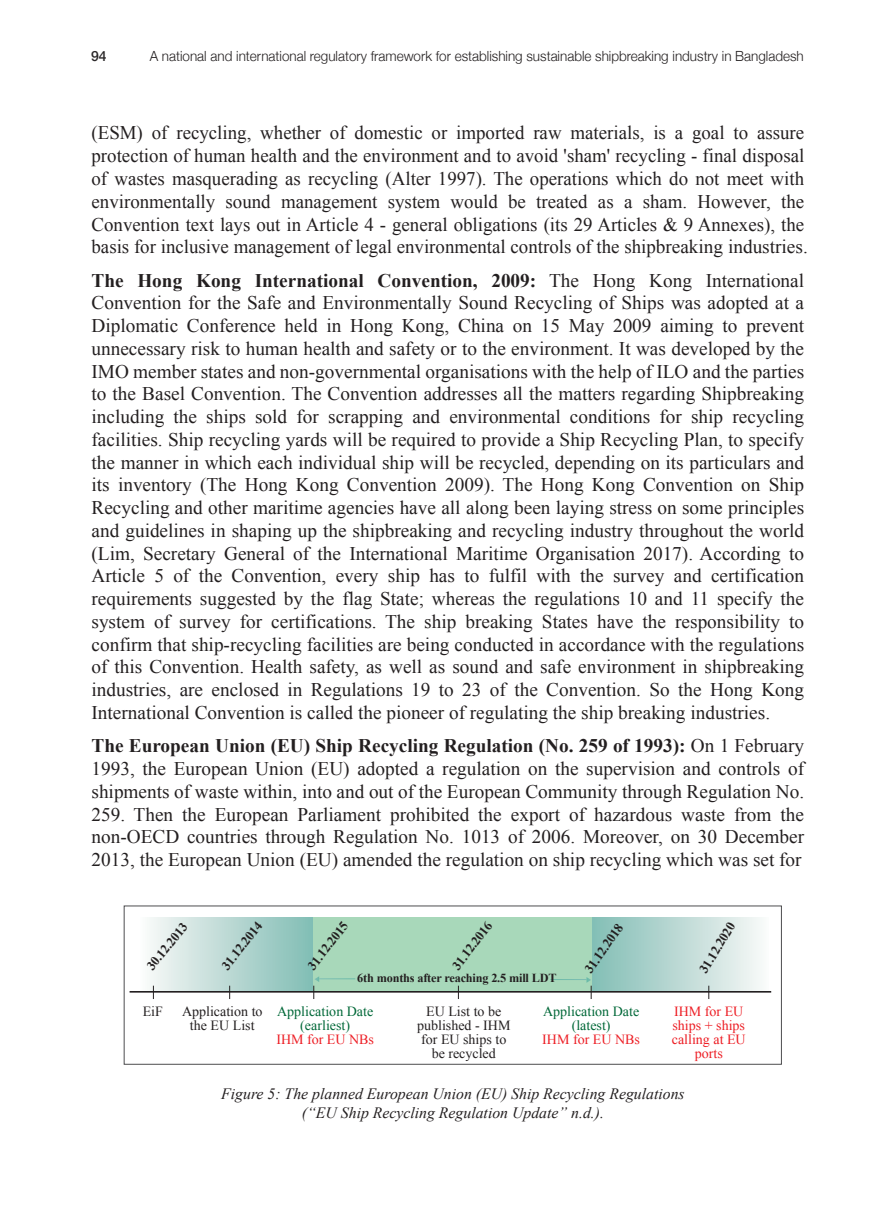
<style>
.page{position:relative;width:883px;height:1229px;background:#fff}
.page>*{position:absolute;margin:0;border:0;box-sizing:border-box;transform-origin:0 0}
.t1{font:19.25px/22.8px "Times New Roman";color:#231f20;text-align:justify}
.t2{font:italic 15.75px/18.4px "Times New Roman";color:#231f20;text-align:center}
.t3{font:300 14px "Helvetica Neue";color:#231f20;scale:.96 1}
.t4{font:14px/14px "Times New Roman";color:#231f20;text-align:center}
.t5{font:14px/14px "Times New Roman";color:#ed1d24;text-align:center}
.t6{font:14px/14px "Times New Roman";color:#006838;text-align:center}
.t7{font:500 14px "Helvetica Neue";color:#2a2728}
.t8{font:700 12.95px "Times New Roman";color:#231f20}
.t9{font:700 12.25px "Times New Roman";letter-spacing:-.015em;color:#231f20}
.s1{font-weight:700}
</style>
<div class="page">
<div style="left:138px;top:917px;width:176px;height:75px;background:linear-gradient(to right,#fcfbfa,#80bcb3)"></div>
<div style="left:314px;top:917px;width:278px;height:75px;background:#a8d8ba"></div>
<div style="left:592px;top:917px;width:176px;height:75px;background:linear-gradient(to right,#82bdb4,#f8f9f8)"></div>
<hr style="left:129px;top:991px;width:641px;height:1px;background:#231f20">
<svg style="left:153px;top:985px;width:1px;height:14px"></svg>
<svg style="left:229px;top:985px;width:1px;height:14px"></svg>
<svg style="left:458px;top:985px;width:1px;height:14px"></svg>
<svg style="left:708px;top:985px;width:1px;height:14px"></svg>
<hr style="left:550px;top:979px;width:36px;height:1px;background:#fff">
<svg style="left:586px;top:977px;width:5px;height:22px"></svg>
<hr style="left:319px;top:978px;width:36px;height:1px;background:#fff">
<svg style="left:313px;top:976px;width:6px;height:23px"></svg>
<p class="t7" style="left:91px;top:45px;width:17px">94</p>
<p class="t3" style="left:150px;top:45px;width:682px">A national and international regulatory framework for establishing sustainable shipbreaking industry in Bangladesh</p>
<p class="t1" style="left:91px;top:121px;width:717px;text-align:left">(ESM) of recycling, whether of domestic or imported raw materials, is a goal to assure protection of human health and the environment and to avoid 'sham' recycling - final disposal of wastes masquerading as recycling (Alter 1997). The operations which do not meet with environmentally sound management system would be treated as a sham. However, the Convention text lays out in Article 4 - general obligations (its 29 Articles &amp; 9 Annexes), the basis for inclusive management of legal environmental controls of the shipbreaking industries.</p>
<p class="t1" style="left:91px;top:268px;width:713px"><span class="s1">The Hong Kong International Convention, 2009:</span> The Hong Kong International Convention for the Safe and Environmentally Sound Recycling of Ships was adopted at a Diplomatic Conference held in Hong Kong, China on 15 May 2009 aiming to prevent unnecessary risk to human health and safety or to the environment. It was developed by the IMO member states and non-governmental organisations with the help of ILO and the parties to the Basel Convention. The Convention addresses all the matters regarding Shipbreaking including the ships sold for scrapping and environmental conditions for ship recycling facilities. Ship recycling yards will be required to provide a Ship Recycling Plan, to specify the manner in which each individual ship will be recycled, depending on its particulars and its inventory (The Hong Kong Convention 2009). The Hong Kong Convention on Ship Recycling and other maritime agencies have all along been laying stress on some principles and guidelines in shaping up the shipbreaking and recycling industry throughout the world (Lim, Secretary General of the International Maritime Organisation 2017). According to Article 5 of the Convention, every ship has to fulfil with the survey and certification requirements suggested by the flag State; whereas the regulations 10 and 11 specify the system of survey for certifications. The ship breaking States have the responsibility to confirm that ship-recycling facilities are being conducted in accordance with the regulations of this Convention. Health safety, as well as sound and safe environment in shipbreaking industries, are enclosed in Regulations 19 to 23 of the Convention. So the Hong Kong International Convention is called the pioneer of regulating the ship breaking industries.</p>
<p class="t1" style="left:91px;top:734px;width:713px"><span class="s1">The European Union (EU) Ship Recycling Regulation (No. 259 of 1993):</span> On 1 February 1993, the European Union (EU) adopted a regulation on the supervision and controls of shipments of waste within, into and out of the European Community through Regulation No.<br>259. Then the European Parliament prohibited the export of hazardous waste from the non-OECD countries through Regulation No. 1013 of 2006. Moreover, on 30 December 2013, the European Union (EU) amended the regulation on ship recycling which was set for</p>
<p class="t8" style="left:142px;top:963px;width:58px;rotate:-51deg">30.12.2013</p>
<p class="t8" style="left:217px;top:962px;width:58px;rotate:-51deg">31.12.2014</p>
<p class="t8" style="left:303px;top:962px;width:58px;rotate:-52deg">31.12.2015</p>
<p class="t8" style="left:447px;top:962px;width:58px;rotate:-52deg">31.12.2016</p>
<p class="t8" style="left:580px;top:966px;width:58px;rotate:-55deg">31.12.2018</p>
<p class="t8" style="left:694px;top:967px;width:58px;rotate:-59deg">31.12.2020</p>
<p class="t9" style="left:357px;top:969px;width:201px">6th months after reaching 2.5 mill LDT</p>
<p class="t4" style="left:143px;top:1004px;width:22px">EiF</p>
<p class="t4" style="left:182px;top:1004px;width:82px">Application to the EU List</p>
<p class="t6" style="left:277px;top:1004px;width:98px">Application Date (earliest)</p>
<p class="t5" style="left:276px;top:1032px;width:99px">IHM for EU NBs</p>
<p class="t4" style="left:417px;top:1004px;width:95px">EU List to be published - IHM for EU ships to be recycled</p>
<p class="t5" style="left:671px;top:1004px;width:75px">IHM for EU ships + ships calling at EU ports</p>
<p class="t6" style="left:543px;top:1004px;width:98px">Application Date (latest)</p>
<p class="t5" style="left:542px;top:1032px;width:99px">IHM for EU NBs</p>
<p class="t2" style="left:221px;top:1084px;width:464px">Figure 5: The planned European Union (EU) Ship Recycling Regulations (“EU Ship Recycling Regulation Update” n.d.).</p>
</div>
